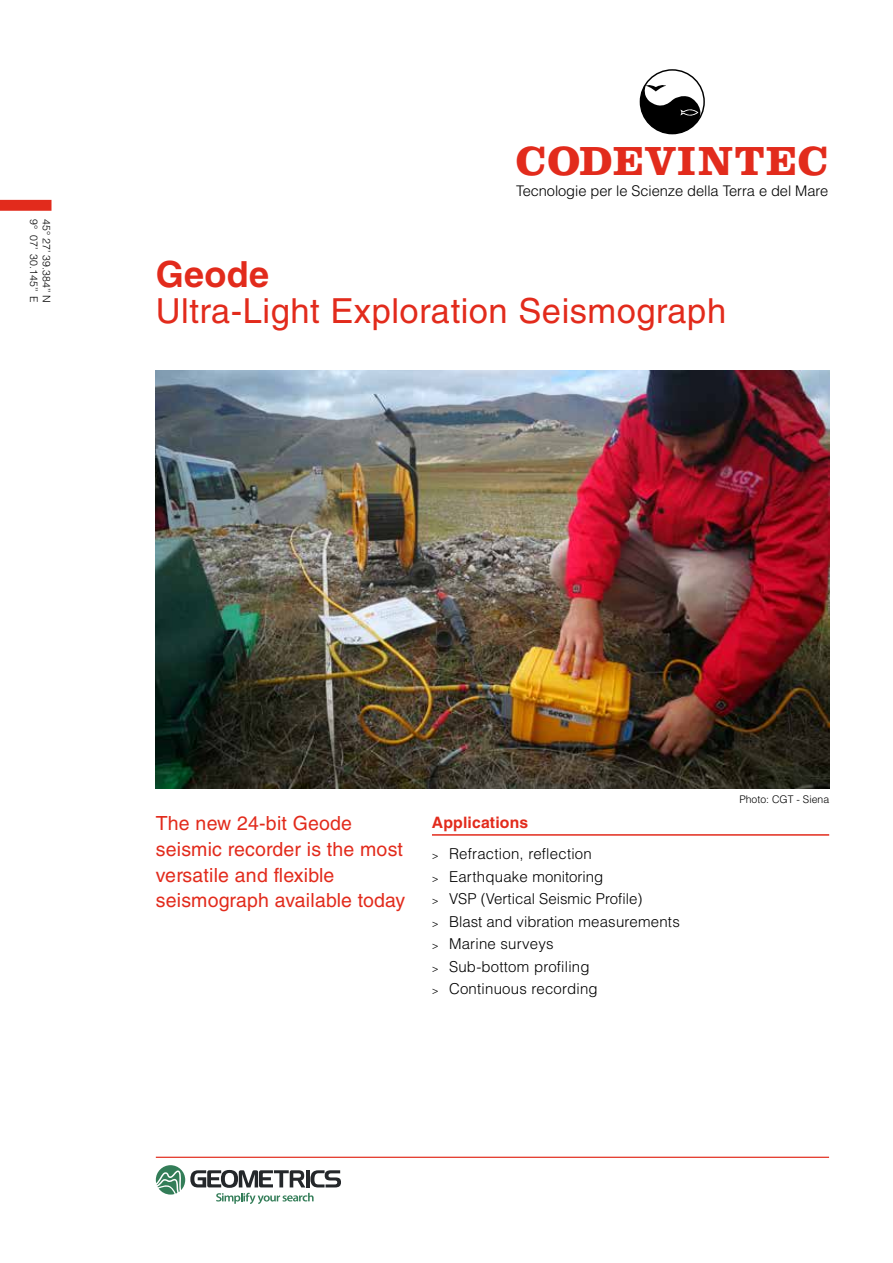
<style>
.page{position:relative;width:893px;height:1263px;background:#fff}
.page>*{position:absolute;margin:0;border:0;box-sizing:border-box;transform-origin:0 0}
.t1{font:700 42.15px "Clarendon LT Std";letter-spacing:.03em;color:#e22b1c}
.t2{font:700 36px "Helvetica LT Std";letter-spacing:.01em;color:#e22b1c}
.t3{font:34.5px "Helvetica LT Std";letter-spacing:.015em;color:#e22b1c}
.t4{font:19.5px/25.5px "Helvetica LT Std";letter-spacing:.01em;color:#e22b1c}
.t5{font:700 15.75px "Helvetica LT Std";letter-spacing:.01em;color:#e22b1c}
.t6{font:300 15px/22.5px "Helvetica LT Std";letter-spacing:.015em;color:#000}
.t7{font:300 14.7px "Helvetica LT Std";letter-spacing:-.005em;color:#000}
.t8{font:300 10.5px "Helvetica LT Std";color:#000}
.s1{font-size:10.5px}
</style>
<div class="page">
<img style="left:156px;top:370px;width:673px;height:419px">
<svg style="left:156px;top:1165px;width:185px;height:39px"></svg>
<div style="left:0;top:200px;width:52px;height:11px;background:#e22b1c"></div>
<hr style="left:156px;top:1157px;width:673px;height:1px;background:#e22b1c">
<hr style="left:432px;top:834px;width:397px;height:2px;background:#e22b1c">
<svg style="left:640px;top:70px;width:64px;height:64px"></svg>
<div style="left:640px;top:69px;width:65px;height:65px;border:1px solid #000;border-radius:50%"></div>
<p class="t8" style="left:40px;top:219px;width:85px;rotate:90deg">9° 07’ 30.145’’ E</p>
<p class="t8" style="left:53px;top:219px;width:85px;rotate:90deg">45° 27’ 39.384’’ N</p>
<h1 class="t1" style="left:516px;top:136px;width:314px">CODEVINTEC</h1>
<p class="t7" style="left:516px;top:181px;width:313px">Tecnologie per le Scienze della Terra e del Mare</p>
<h2 class="t2" style="left:156px;top:252px;width:115px">Geode</h2>
<h3 class="t3" style="left:156px;top:291px;width:572px">Ultra-Light Exploration Seismograph</h3>
<h3 class="t4" style="left:156px;top:811px;width:251px">The new 24-bit Geode seismic recorder is the most versatile and flexible seismograph available today</h3>
<p class="t5" style="left:432px;top:813px;width:98px">Applications</p>
<p class="t6" style="left:432px;top:842px;width:249px"><span class="s1">&gt;</span> Refraction, reflection<br><span class="s1">&gt;</span> Earthquake monitoring<br><span class="s1">&gt;</span> VSP (Vertical Seismic Profile)<br><span class="s1">&gt;</span> Blast and vibration measurements <span class="s1">&gt;</span> Marine surveys<br><span class="s1">&gt;</span> Sub-bottom profiling<br><span class="s1">&gt;</span> Continuous recording</p>
<p class="t8" style="left:739px;top:793px;width:91px">Photo: CGT - Siena</p>
</div>
